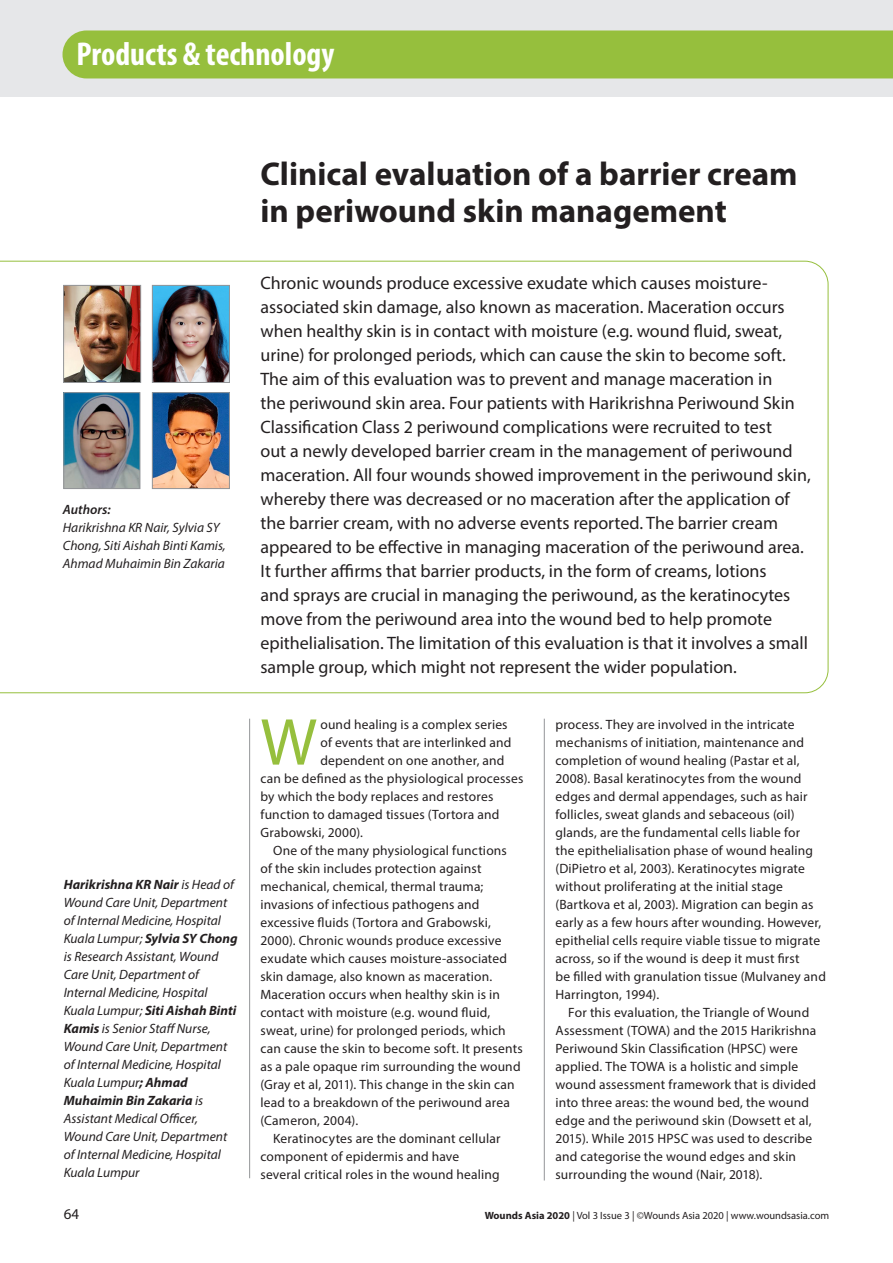
<style>
.page{position:relative;width:893px;height:1263px;background:#fff}
.page>*{position:absolute;margin:0;border:0;box-sizing:border-box;transform-origin:0 0}
.BODY_DROP_CAP{font:66.9px "Myriad Pro";color:#96bf3d}
.t1{font:700 condensed 33.15px "Myriad Pro";color:#fff}
.HEADLINE_22_BOLD{font:700 33px/36.6px "Myriad Pro";color:#231f20}
.INTRO{font:18px/24px "Myriad Pro";color:#231f20}
.t2{font:15px "Myriad Pro";color:#231f20}
.BODY_INDENT{font:13.5px/18px "Myriad Pro";letter-spacing:.015em;color:#231f20}
.PRACTICE_AUTHOR_DET{font:italic 13.5px/18px "Myriad Pro";color:#231f20}
.BODY_DROP_CAP-2{font:13.5px "Myriad Pro";letter-spacing:.015em;color:#231f20}
.PRACTICE_AUTHOR_DET-2{font:italic 600 13.5px "Myriad Pro";color:#231f20}
.t3{font:10.5px "Myriad Pro";color:#231f20}
.s1{font-weight:700}
</style>
<div class="page">
<div style="left:0;top:0;width:893px;height:97px;background:#e6e7e9"></div>
<hr style="left:249px;top:719px;width:1px;height:459px;background:#939598">
<hr style="left:544px;top:719px;width:1px;height:461px;background:#939598">
<svg style="left:0;top:261px;width:828px;height:432px"></svg>
<div style="left:63px;top:504px;width:176px;height:96px;background:#fff"></div>
<img style="left:65px;top:287px;width:74px;height:94px">
<div style="left:63px;top:285px;width:78px;height:98px;border:1px solid #939598"></div>
<img style="left:66px;top:394px;width:72px;height:93px">
<div style="left:64px;top:392px;width:76px;height:97px;border:1px solid #939598"></div>
<img style="left:154px;top:287px;width:74px;height:94px">
<div style="left:152px;top:285px;width:78px;height:98px;border:1px solid #939598"></div>
<div style="left:63px;top:30px;width:830px;height:49px;background:#96bf3d"></div>
<img style="left:154px;top:394px;width:74px;height:93px">
<div style="left:152px;top:392px;width:78px;height:97px;border:1px solid #939598"></div>
<p class="t1" style="left:76px;top:33px;width:260px">Products &amp; technology</p>
<p class="t1" style="left:74px;top:37px;width:143px">Case reports</p>
<p class="PRACTICE_AUTHOR_DET-2" style="left:63px;top:501px;width:49px">Authors:</p>
<p class="PRACTICE_AUTHOR_DET" style="left:63px;top:518px;width:164px">Harikrishna KR Nair, Sylvia SY<br>Chong, Siti Aishah Binti Kamis,<br>Ahmad Muhaimin Bin Zakaria</p>
<p class="PRACTICE_AUTHOR_DET" style="left:64px;top:875px;width:175px"><span class="s1">Harikrishna KR Nair</span> is Head of<br>Wound Care Unit, Department of Internal Medicine, Hospital<br>Kuala Lumpur; <span class="s1">Sylvia SY Chong </span>is Research Assistant, Wound<br>Care Unit, Department of<br>Internal Medicine, Hospital<br>Kuala Lumpur; <span class="s1">Siti Aishah Binti<br>Kamis</span> is Senior Staff Nurse,<br>Wound Care Unit, Department of Internal Medicine, Hospital<br>Kuala Lumpur<span class="s1">; Ahmad<br>Muhaimin Bin Zakaria</span> is<br>Assistant Medical Officer,<br>Wound Care Unit, Department of Internal Medicine, Hospital<br>Kuala Lumpur</p>
<p class="HEADLINE_22_BOLD" style="left:260px;top:155px;width:539px">Clinical evaluation of a barrier cream in periwound skin management</p>
<p class="INTRO" style="left:260px;top:271px;width:552px">Chronic wounds produce excessive exudate which causes moisture&shy;associated skin damage, also known as maceration. Maceration occurs when healthy skin is in contact with moisture (e.g. wound fluid, sweat, urine) for prolonged periods, which can cause the skin to become soft.<br>The aim of this evaluation was to prevent and manage maceration in<br>the periwound skin area. Four patients with Harikrishna Periwound Skin Classification Class 2 periwound complications were recruited to test<br>out a newly developed barrier cream in the management of periwound maceration. All four wounds showed improvement in the periwound skin, whereby there was decreased or no maceration after the application of the barrier cream, with no adverse events reported. The barrier cream appeared to be effective in managing maceration of the periwound area.<br>It further affirms that barrier products, in the form of creams, lotions<br>and sprays are crucial in managing the periwound, as the keratinocytes move from the periwound area into the wound bed to help promote epithelialisation. The limitation of this evaluation is that it involves a small sample group, which might not represent the wider population.</p>
<p class="BODY_DROP_CAP" style="left:260px;top:701px;width:58px">W</p>
<p class="BODY_DROP_CAP-2" style="left:320px;top:716px;width:189px">ound healing is a complex series</p>
<p class="BODY_DROP_CAP-2" style="left:320px;top:734px;width:193px">of events that are interlinked and</p>
<p class="BODY_DROP_CAP-2" style="left:320px;top:752px;width:186px">dependent on one another, and</p>
<p class="BODY_DROP_CAP-2" style="left:260px;top:770px;width:264px">can be defined as the physiological processes</p>
<p class="BODY_DROP_CAP-2" style="left:260px;top:788px;width:234px">by which the body replaces and restores</p>
<p class="BODY_DROP_CAP-2" style="left:260px;top:806px;width:240px">function to damaged tissues (Tortora and</p>
<p class="BODY_DROP_CAP-2" style="left:260px;top:824px;width:104px">Grabowski, 2000).</p>
<p class="BODY_INDENT" style="left:260px;top:841px;width:264px;text-indent:13px">One of the many physiological functions<br>of the skin includes protection against mechanical, chemical, thermal trauma; invasions of infectious pathogens and excessive fluids (Tortora and Grabowski, 2000). Chronic wounds produce excessive exudate which causes moisture-associated skin damage, also known as maceration.<br>Maceration occurs when healthy skin is in contact with moisture (e.g. wound fluid, sweat, urine) for prolonged periods, which can cause the skin to become soft. It presents as a pale opaque rim surrounding the wound (Gray et al, 2011). This change in the skin can lead to a breakdown of the periwound area (Cameron, 2004).</p>
<p class="BODY_INDENT" style="left:260px;top:1129px;width:242px;text-indent:13px">Keratinocytes are the dominant cellular component of epidermis and have several critical roles in the wound healing</p>
<p class="BODY_INDENT" style="left:555px;top:715px;width:272px">process. They are involved in the intricate mechanisms of initiation, maintenance and completion of wound healing (Pastar et al, 2008). Basal keratinocytes from the wound edges and dermal appendages, such as hair follicles, sweat glands and sebaceous (oil) glands, are the fundamental cells liable for<br>the epithelialisation phase of wound healing (DiPietro et al, 2003). Keratinocytes migrate without proliferating at the initial stage (Bartkova et al, 2003). Migration can begin as early as a few hours after wounding. However, epithelial cells require viable tissue to migrate across, so if the wound is deep it must first<br>be filled with granulation tissue (Mulvaney and Harrington, 1994).</p>
<p class="BODY_INDENT" style="left:555px;top:1003px;width:262px;text-indent:13px">For this evaluation, the Triangle of Wound Assessment (TOWA) and the 2015 Harikrishna Periwound Skin Classification (HPSC) were applied. The TOWA is a holistic and simple wound assessment framework that is divided into three areas: the wound bed, the wound edge and the periwound skin (Dowsett et al, 2015). While 2015 HPSC was used to describe and categorise the wound edges and skin surrounding the wound (Nair, 2018).</p>
<p class="t2" style="left:64px;top:1204px;width:17px">64</p>
<p class="t3" style="left:485px;top:1208px;width:346px"><span class="s1">Wounds Asia 2020</span> | Vol 3 Issue 3 | ©Wounds Asia 2020 | www.woundsasia.com</p>
</div>
